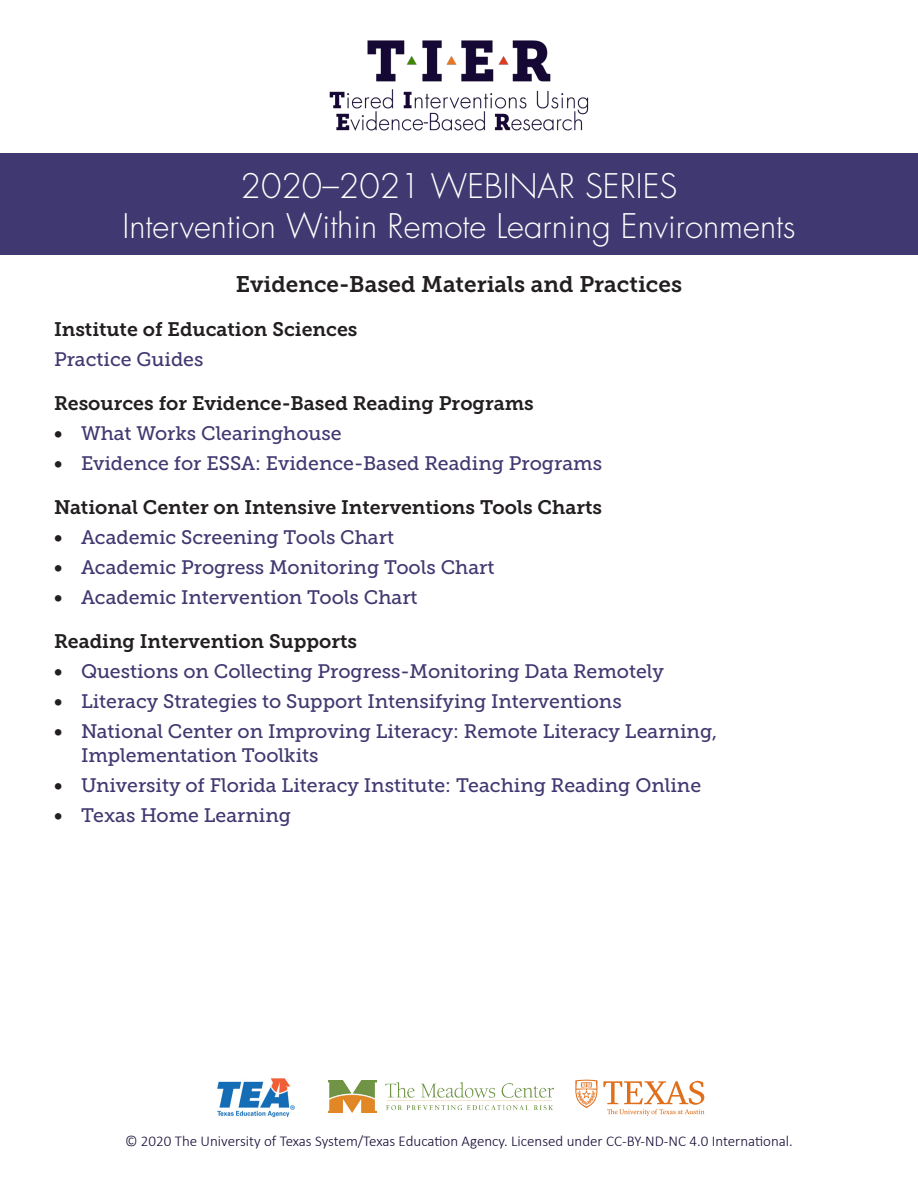
<style>
.page{position:relative;width:918px;height:1188px;background:#fff}
.page>*{position:absolute;margin:0;border:0;box-sizing:border-box;transform-origin:0 0}
.t1{font:300 33px/39.6px "Futura Std";color:#fff;text-align:center}
.t2{font:22.5px "Museo Slab 700";color:#231f20}
.t3{font:19.5px/23.4px "Museo Slab 500";color:#403870}
.t4{font:19.5px "Museo Slab 700";color:#231f20}
.t5{font:300 15px "Calibri";color:#140833}
.s1{font-family:"Museo Slab 700";color:#231f20}
</style>
<div class="page">
<img style="left:329px;top:40px;width:260px;height:91px">
<img style="left:217px;top:1078px;width:78px;height:40px">
<img style="left:328px;top:1081px;width:225px;height:31px">
<svg style="left:575px;top:1080px;width:22px;height:28px"></svg>
<svg style="left:603px;top:1081px;width:102px;height:35px"></svg>
<div style="left:0;top:154px;width:918px;height:101px;background:#403870"></div>
<h1 class="t1" style="left:123px;top:167px;width:674px">2020–2021 WEBINAR SERIES<br>Intervention Within Remote Learning Environments</h1>
<h1 class="t2" style="left:236px;top:272px;width:448px">Evidence-Based Materials and Practices</h1>
<h2 class="t4" style="left:54px;top:318px;width:305px">Institute of Education Sciences</h2>
<h2 class="t3" style="left:54px;top:348px;width:151px">Practice Guides</h2>
<h2 class="t4" style="left:54px;top:392px;width:481px">Resources for Evidence-Based Reading Programs</h2>
<p class="t3" style="left:54px;top:422px;width:289px"><span class="s1">•</span> What Works Clearinghouse</p>
<p class="t3" style="left:54px;top:452px;width:550px"><span class="s1">•</span> Evidence for ESSA: Evidence-Based Reading Programs</p>
<h2 class="t4" style="left:54px;top:496px;width:550px">National Center on Intensive Interventions Tools Charts</h2>
<p class="t3" style="left:54px;top:526px;width:342px"><span class="s1">•</span> Academic Screening Tools Chart</p>
<p class="t3" style="left:54px;top:556px;width:442px"><span class="s1">•</span> Academic Progress Monitoring Tools Chart</p>
<p class="t3" style="left:54px;top:586px;width:365px"><span class="s1">•</span> Academic Intervention Tools Chart</p>
<h2 class="t4" style="left:54px;top:630px;width:305px">Reading Intervention Supports</h2>
<p class="t3" style="left:54px;top:660px;width:612px"><span class="s1">•</span> Questions on Collecting Progress-Monitoring Data Remotely</p>
<p class="t3" style="left:54px;top:690px;width:569px"><span class="s1">•</span> Literacy Strategies to Support Intensifying Interventions</p>
<p class="t3" style="left:81px;top:720px;width:638px;text-indent:-27px"><span class="s1">•</span> National Center on Improving Literacy: Remote Literacy Learning,<br>Implementation Toolkits</p>
<p class="t3" style="left:54px;top:773px;width:649px"><span class="s1">•</span> University of Florida Literacy Institute: Teaching Reading Online</p>
<p class="t3" style="left:54px;top:804px;width:239px"><span class="s1">•</span> Texas Home Learning</p>
<p class="t5" style="left:125px;top:1132px;width:669px">© 2020 The University of Texas System/Texas Education Agency. Licensed under CC-BY-ND-NC 4.0 International.</p>
</div>
